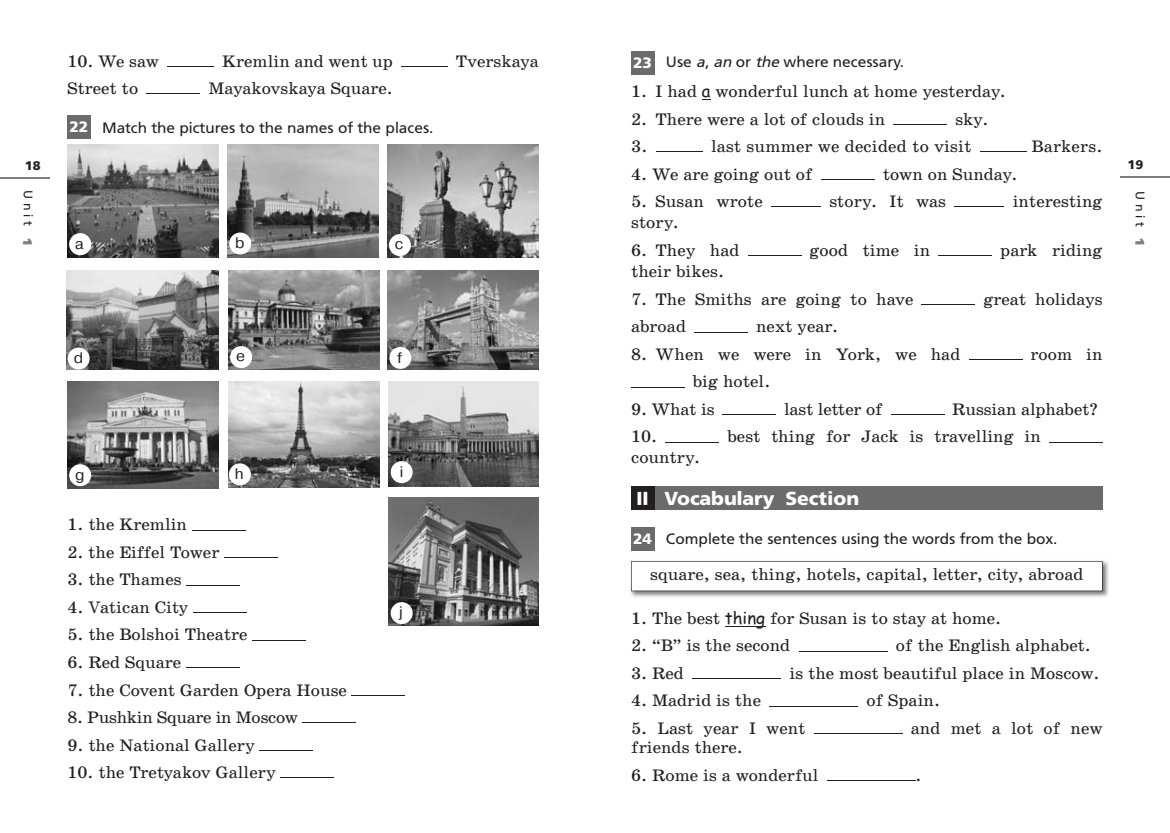
<style>
.page{position:relative;width:1170px;height:833px;background:#fff}
.page>*{position:absolute;margin:0;border:0;box-sizing:border-box;transform-origin:0 0}
.t1{font:18.75px "Free Set Bold San Pin";color:#fff}
.t2{font:16.88px "School Book San Pin";color:#231f20}
.t3{font:16.88px "School Book San Pin";letter-spacing:-.02em;color:#231f20}
.t4{font:15.25px "Pragmatica San Pin";color:#231f20}
.t5{font:15.12px "Pragmatica San Pin";color:#231f20}
.t6{font:15px "Free Set San Pin";color:#231f20}
.t7{font:15px "Free Set Bold San Pin";color:#fff}
.t8{font:12.5px "Free Set";letter-spacing:.3em;color:#231f20}
.t9{font:12.5px "Free Set Bold San Pin";color:#231f20}
.t10{font:800 12.5px "Free Set";color:#808080}
.s1{font-style:italic}
.s2{font-family:"Comic Sans MS"}
.s3{font-weight:800;color:#7f7f7f}
</style>
<div class="page">
<hr style="left:0;top:177px;width:50px;height:2px;background:#808080">
<hr style="left:167px;top:66px;width:46px;height:1px;background:#231f20">
<hr style="left:401px;top:66px;width:46px;height:1px;background:#231f20">
<hr style="left:147px;top:94px;width:53px;height:1px;background:#231f20">
<hr style="left:192px;top:530px;width:53px;height:1px;background:#231f20">
<hr style="left:224px;top:557px;width:53px;height:1px;background:#231f20">
<hr style="left:186px;top:585px;width:54px;height:1px;background:#231f20">
<hr style="left:193px;top:612px;width:53px;height:1px;background:#231f20">
<hr style="left:252px;top:640px;width:53px;height:1px;background:#231f20">
<hr style="left:186px;top:667px;width:53px;height:1px;background:#231f20">
<hr style="left:352px;top:695px;width:53px;height:1px;background:#231f20">
<hr style="left:302px;top:722px;width:53px;height:1px;background:#231f20">
<hr style="left:260px;top:750px;width:53px;height:1px;background:#231f20">
<hr style="left:281px;top:777px;width:53px;height:1px;background:#231f20">
<div style="left:67px;top:116px;width:23px;height:23px;background:#6b6b6b"></div>
<img style="left:67px;top:144px;width:152px;height:114px">
<div style="left:69px;top:233px;width:22px;height:22px;background:#fff;border-radius:50%"></div>
<img style="left:387px;top:270px;width:152px;height:99px">
<div style="left:389px;top:347px;width:22px;height:22px;background:#fff;border-radius:50%"></div>
<img style="left:67px;top:270px;width:151px;height:99px">
<div style="left:68px;top:347px;width:22px;height:22px;background:#fff;border-radius:50%"></div>
<img style="left:227px;top:144px;width:152px;height:113px">
<div style="left:229px;top:232px;width:22px;height:22px;background:#fff;border-radius:50%"></div>
<img style="left:228px;top:381px;width:151px;height:106px">
<div style="left:229px;top:463px;width:22px;height:22px;background:#fff;border-radius:50%"></div>
<img style="left:389px;top:381px;width:149px;height:105px">
<div style="left:390px;top:461px;width:22px;height:22px;background:#fff;border-radius:50%"></div>
<img style="left:389px;top:497px;width:149px;height:128px">
<div style="left:390px;top:602px;width:22px;height:22px;background:#fff;border-radius:50%"></div>
<img style="left:387px;top:144px;width:152px;height:114px">
<div style="left:389px;top:234px;width:22px;height:22px;background:#fff;border-radius:50%"></div>
<img style="left:228px;top:270px;width:151px;height:99px">
<div style="left:230px;top:346px;width:22px;height:22px;background:#fff;border-radius:50%"></div>
<img style="left:67px;top:381px;width:152px;height:107px">
<div style="left:69px;top:464px;width:22px;height:22px;background:#fff;border-radius:50%"></div>
<hr style="left:1120px;top:176px;width:49px;height:2px;background:#7f7f7f">
<hr style="left:724px;top:626px;width:41px;height:1px;background:#231f20">
<hr style="left:893px;top:124px;width:53px;height:1px;background:#231f20">
<hr style="left:656px;top:152px;width:46px;height:1px;background:#231f20">
<hr style="left:980px;top:152px;width:46px;height:1px;background:#231f20">
<hr style="left:821px;top:179px;width:53px;height:1px;background:#231f20">
<hr style="left:771px;top:207px;width:49px;height:1px;background:#231f20">
<hr style="left:954px;top:207px;width:50px;height:1px;background:#231f20">
<hr style="left:748px;top:255px;width:53px;height:1px;background:#231f20">
<hr style="left:938px;top:255px;width:53px;height:1px;background:#231f20">
<hr style="left:921px;top:304px;width:53px;height:1px;background:#231f20">
<hr style="left:694px;top:332px;width:53px;height:1px;background:#231f20">
<hr style="left:968px;top:359px;width:54px;height:1px;background:#231f20">
<hr style="left:631px;top:387px;width:53px;height:1px;background:#231f20">
<hr style="left:722px;top:414px;width:54px;height:1px;background:#231f20">
<hr style="left:890px;top:414px;width:54px;height:1px;background:#231f20">
<hr style="left:665px;top:442px;width:53px;height:1px;background:#231f20">
<hr style="left:1049px;top:442px;width:53px;height:1px;background:#231f20">
<hr style="left:798px;top:651px;width:89px;height:1px;background:#231f20">
<hr style="left:692px;top:678px;width:89px;height:1px;background:#231f20">
<hr style="left:769px;top:706px;width:89px;height:1px;background:#231f20">
<hr style="left:813px;top:733px;width:89px;height:1px;background:#231f20">
<hr style="left:826px;top:780px;width:89px;height:1px;background:#231f20">
<div style="left:631px;top:527px;width:23px;height:23px;background:#6b6b6b"></div>
<div style="left:654px;top:487px;width:448px;height:23px;background:#6b6b6b"></div>
<div style="left:631px;top:487px;width:23px;height:23px;background:#231f20"></div>
<img style="left:630px;top:561px;width:478px;height:36px">
<svg style="left:631px;top:561px;width:471px;height:30px"></svg>
<div style="left:631px;top:51px;width:23px;height:23px;background:#6b6b6b"></div>
<p class="t9" style="left:25px;top:158px;width:17px">18</p>
<p class="t8" style="left:36px;top:190px;width:37px;rotate:90deg">Unit</p>
<p class="t10" style="left:36px;top:237px;width:11px;rotate:90deg">1</p>
<p class="t2" style="left:67px;top:55px;width:93px">10. We saw</p>
<p class="t2" style="left:222px;top:55px;width:172px">Kremlin and went up</p>
<p class="t2" style="left:455px;top:55px;width:85px">Tverskaya</p>
<p class="t2" style="left:67px;top:82px;width:72px">Street to</p>
<p class="t2" style="left:208px;top:82px;width:186px">Mayakovskaya Square.</p>
<p class="t6" style="left:102px;top:122px;width:333px">Match the pictures to the names of the places.</p>
<p class="t7" style="left:69px;top:118px;width:20px">22</p>
<p class="t4" style="left:75px;top:238px;width:10px">a</p>
<p class="t5" style="left:235px;top:237px;width:11px">b</p>
<p class="t5" style="left:395px;top:239px;width:10px">c</p>
<p class="t5" style="left:74px;top:352px;width:11px">d</p>
<p class="t5" style="left:397px;top:352px;width:6px">f</p>
<p class="t5" style="left:236px;top:350px;width:10px">e</p>
<p class="t5" style="left:75px;top:469px;width:11px">g</p>
<p class="t5" style="left:235px;top:468px;width:10px">h</p>
<p class="t5" style="left:400px;top:465px;width:5px">i</p>
<p class="t2" style="left:67px;top:518px;width:121px">1. the Kremlin</p>
<p class="t2" style="left:67px;top:546px;width:154px">2. the Eiffel Tower</p>
<p class="t2" style="left:67px;top:573px;width:116px">3. the Thames</p>
<p class="t2" style="left:67px;top:601px;width:122px">4. Vatican City</p>
<p class="t2" style="left:67px;top:628px;width:181px">5. the Bolshoi Theatre</p>
<p class="t2" style="left:67px;top:656px;width:115px">6. Red Square</p>
<p class="t2" style="left:67px;top:683px;width:281px">7. the Covent Garden Opera House</p>
<p class="t3" style="left:67px;top:711px;width:232px">8. Pushkin Square in Moscow</p>
<p class="t2" style="left:67px;top:738px;width:189px">9. the National Gallery</p>
<p class="t2" style="left:67px;top:766px;width:210px">10. the Tretyakov Gallery</p>
<p class="t5" style="left:399px;top:606px;width:5px">j</p>
<p class="t6" style="left:665px;top:56px;width:240px">Use <span class="s1">a</span>, <span class="s1">an</span> or <span class="s1">the</span> where necessary.</p>
<p class="t2" style="left:631px;top:85px;width:376px">1. I had <span class="s2">a</span> wonderful lunch at home yesterday.</p>
<p class="t2" style="left:631px;top:113px;width:256px">2. There were a lot of clouds in</p>
<p class="t2" style="left:955px;top:113px;width:35px">sky.</p>
<p class="t2" style="left:631px;top:140px;width:18px">3.</p>
<p class="t2" style="left:711px;top:140px;width:262px">last summer we decided to visit</p>
<p class="t2" style="left:1031px;top:140px;width:73px">Barkers.</p>
<p class="t2" style="left:631px;top:168px;width:183px">4. We are going out of</p>
<p class="t2" style="left:882px;top:168px;width:136px">town on Sunday.</p>
<p class="t2" style="left:631px;top:195px;width:133px">5. Susan wrote</p>
<p class="t2" style="left:829px;top:195px;width:118px">story. It was</p>
<p class="t2" style="left:1012px;top:195px;width:91px">interesting</p>
<p class="t2" style="left:631px;top:216px;width:49px">story.</p>
<p class="t2" style="left:631px;top:244px;width:110px">6. They had</p>
<p class="t2" style="left:809px;top:244px;width:122px">good time in</p>
<p class="t2" style="left:1000px;top:244px;width:104px">park riding</p>
<p class="t2" style="left:631px;top:265px;width:94px">their bikes.</p>
<p class="t2" style="left:631px;top:293px;width:284px">7. The Smiths are going to have</p>
<p class="t2" style="left:983px;top:293px;width:121px">great holidays</p>
<p class="t2" style="left:631px;top:320px;width:56px">abroad</p>
<p class="t2" style="left:756px;top:320px;width:83px">next year.</p>
<p class="t2" style="left:631px;top:348px;width:331px">8. When we were in York, we had</p>
<p class="t2" style="left:1030px;top:348px;width:73px">room in</p>
<p class="t2" style="left:692px;top:375px;width:79px">big hotel.</p>
<p class="t2" style="left:631px;top:403px;width:85px">9. What is</p>
<p class="t2" style="left:784px;top:403px;width:100px">last letter of</p>
<p class="t2" style="left:952px;top:403px;width:148px">Russian alphabet?</p>
<p class="t2" style="left:631px;top:430px;width:28px">10.</p>
<p class="t2" style="left:727px;top:430px;width:315px">best thing for Jack is travelling in</p>
<p class="t2" style="left:631px;top:451px;width:71px">country.</p>
<p class="t7" style="left:633px;top:54px;width:20px">23</p>
<p class="t1" style="left:636px;top:487px;width:224px">II Vocabulary Section</p>
<p class="t7" style="left:633px;top:529px;width:20px">24</p>
<p class="t6" style="left:665px;top:533px;width:393px">Complete the sentences using the words from the box.</p>
<p class="t2" style="left:650px;top:568px;width:435px">square, sea, thing, hotels, capital, letter, city, abroad</p>
<p class="t2" style="left:631px;top:612px;width:371px">1. The best <span class="s2">thing</span> for Susan is to stay at home.</p>
<p class="t2" style="left:631px;top:639px;width:161px">2. “B” is the second</p>
<p class="t2" style="left:895px;top:639px;width:196px">of the English alphabet.</p>
<p class="t2" style="left:631px;top:667px;width:54px">3. Red</p>
<p class="t2" style="left:789px;top:667px;width:311px">is the most beautiful place in Moscow.</p>
<p class="t2" style="left:631px;top:694px;width:131px">4. Madrid is the</p>
<p class="t2" style="left:866px;top:694px;width:75px">of Spain.</p>
<p class="t2" style="left:631px;top:722px;width:176px">5. Last year I went</p>
<p class="t2" style="left:910px;top:722px;width:193px">and met a lot of new</p>
<p class="t2" style="left:631px;top:741px;width:113px">friends there.</p>
<p class="t2" style="left:631px;top:769px;width:189px">6. Rome is a wonderful</p>
<p class="t2" style="left:915px;top:769px;width:8px">.</p>
<p class="t9" style="left:1127px;top:158px;width:17px">19</p>
<p class="t8" style="left:1148px;top:191px;width:57px;rotate:90deg">Unit <span class="s3">1</span></p>
</div>
